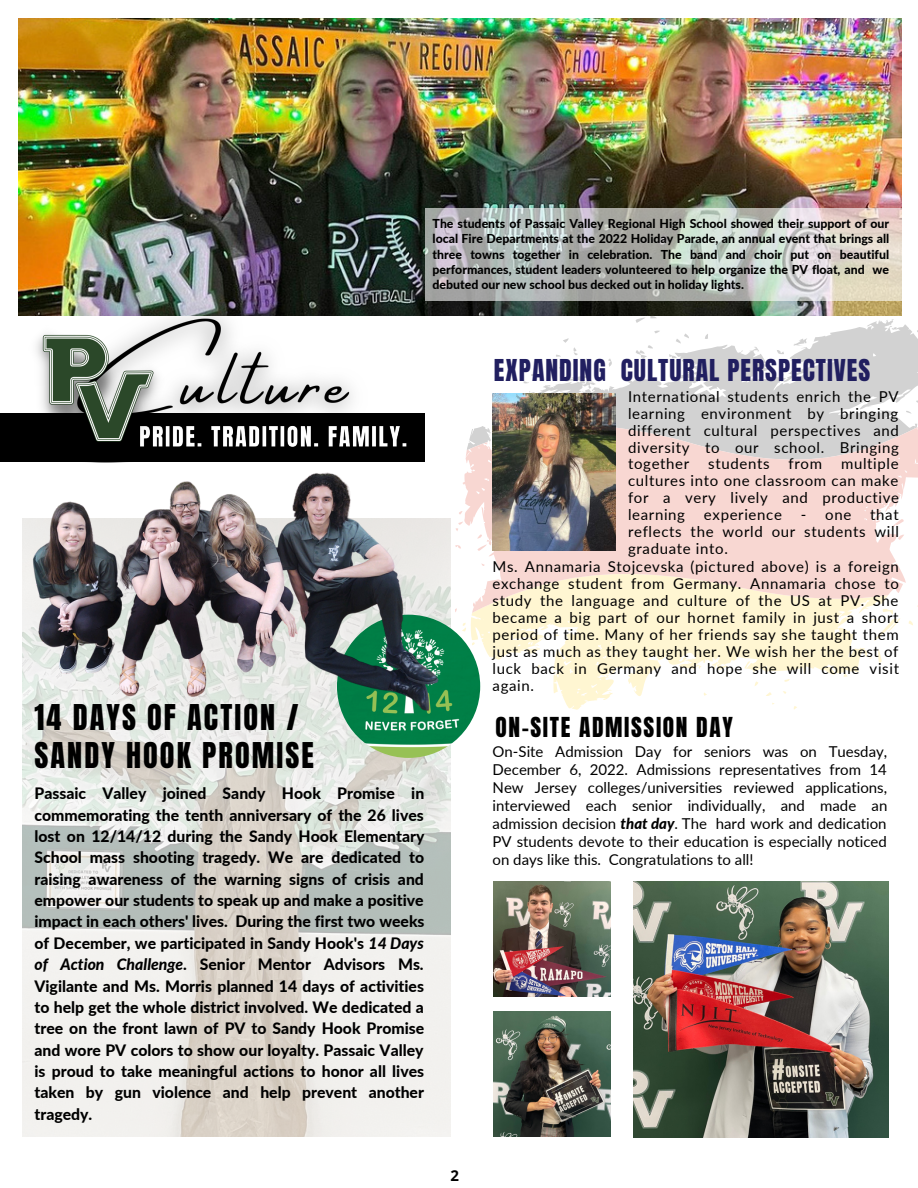
<style>
.page{position:relative;width:918px;height:1188px;background:#fff}
.page>*{position:absolute;margin:0;border:0;box-sizing:border-box;transform-origin:0 0}
.t1{font:30.15px/37.7px "Anton";letter-spacing:.07em;color:#000}
.t2{font:25.65px "Anton";letter-spacing:.04em;color:#211f60}
.t3{font:23.4px "Anton";letter-spacing:.07em;color:#000}
.t4{font:800 15.75px/21.3px "Lato";color:#000;text-align:justify}
.t5{font:15px/16.8px "Lato";letter-spacing:.045em;color:#000;text-align:justify}
.t6{font:700 15px "Open Sans";color:#000}
.t7{font:800 12.3px/15.3px "Lato";color:#000;text-align:justify}
.s1{font-style:italic}
.s2{font-weight:800;font-style:italic}
</style>
<div class="page">
<svg style="left:462px;top:613px;width:451px;height:98px"></svg>
<svg style="left:492px;top:316px;width:426px;height:109px"></svg>
<svg style="left:455px;top:425px;width:463px;height:188px;background:#f5dfd6"></svg>
<img style="left:23px;top:519px;width:427px;height:617px">
<img style="left:337px;top:615px;width:143px;height:143px;border-radius:50%">
<img style="left:18px;top:18px;width:883px;height:297px">
<img style="left:29px;top:442px;width:412px;height:288px">
<svg style="left:425px;top:208px;width:477px;height:92px;background:#c0c1bd"></svg>
<div style="left:0;top:414px;width:424px;height:48px;background:#000"></div>
<img style="left:384px;top:426px;width:32px;height:37px">
<img style="left:41px;top:238px;width:343px;height:268px">
<img style="left:29px;top:325px;width:137px;height:137px">
<img style="left:493px;top:1012px;width:117px;height:125px">
<img style="left:493px;top:882px;width:117px;height:114px">
<img style="left:634px;top:882px;width:254px;height:255px">
<img style="left:493px;top:393px;width:122px;height:158px">
<p class="t7" style="left:433px;top:216px;width:458px">The students of Passaic Valley Regional High School showed their support of our local Fire Departments at the 2022 Holiday Parade, an annual event that brings all three towns together in celebration. The band and choir put on beautiful performances, student leaders volunteered to help organize the PV float, and we debuted our new school bus decked out in holiday lights.</p>
<h1 class="t1" style="left:34px;top:699px;width:281px">14 DAYS OF ACTION /<br>SANDY HOOK PROMISE</h1>
<p class="t4" style="left:34px;top:782px;width:392px">Passaic Valley joined Sandy Hook Promise in commemorating the tenth anniversary of the 26 lives lost on 12/14/12 during the Sandy Hook Elementary School mass shooting tragedy. We are dedicated to raising awareness of the warning signs of crisis and empower our students to speak up and make a positive impact in each others' lives. During the first two weeks of December, we participated in Sandy Hook's <span class="s1">14 Days of Action Challenge</span>. Senior Mentor Advisors Ms.<br>Vigilante and Ms. Morris planned 14 days of activities to help get the whole district involved. We dedicated a tree on the front lawn of PV to Sandy Hook Promise and wore PV colors to show our loyalty. Passaic Valley is proud to take meaningful actions to honor all lives taken by gun violence and help prevent another tragedy.</p>
<p class="t6" style="left:450px;top:1165px;width:10px">2</p>
<h2 class="t2" style="left:494px;top:352px;width:378px">EXPANDING CULTURAL PERSPECTIVES</h2>
<p class="t5" style="left:628px;top:388px;width:272px">International students enrich the PV learning environment by bringing different cultural perspectives and diversity to our school. Bringing together</p>
<p class="t5" style="left:628px;top:455px;width:273px;text-indent:213px">multiple cultures into one classroom can make for a very lively and productive learning</p>
<p class="t5" style="left:708px;top:455px;width:63px">students</p>
<p class="t5" style="left:789px;top:455px;width:35px">from</p>
<p class="t5" style="left:628px;top:506px;width:272px;text-indent:242px">that reflects the world our students will graduate into.</p>
<p class="t5" style="left:704px;top:506px;width:79px">experience</p>
<p class="t5" style="left:801px;top:506px;width:52px">- one</p>
<p class="t5" style="left:493px;top:558px;width:408px">Ms. Annamaria Stojcevska (pictured above) is a foreign exchange student from Germany. Annamaria chose to study the language and culture of the US at PV. She became a big part of our hornet family in just a short period of time. Many of her friends say she taught them just as much as they taught her. We wish her the best of luck back in Germany and hope she will come visit again.</p>
<h3 class="t3" style="left:495px;top:710px;width:239px">ON-SITE ADMISSION DAY</h3>
<p class="t5" style="left:493px;top:743px;width:396px;line-height:18px">On-Site Admission Day for seniors was on Tuesday, December 6, 2022. Admissions representatives from 14<br>New Jersey colleges/universities reviewed applications, interviewed each senior individually, and made an admission decision <span class="s2">that day</span>. The hard work and dedication PV students devote to their education is especially noticed on days like this. Congratulations to all!</p>
</div>
